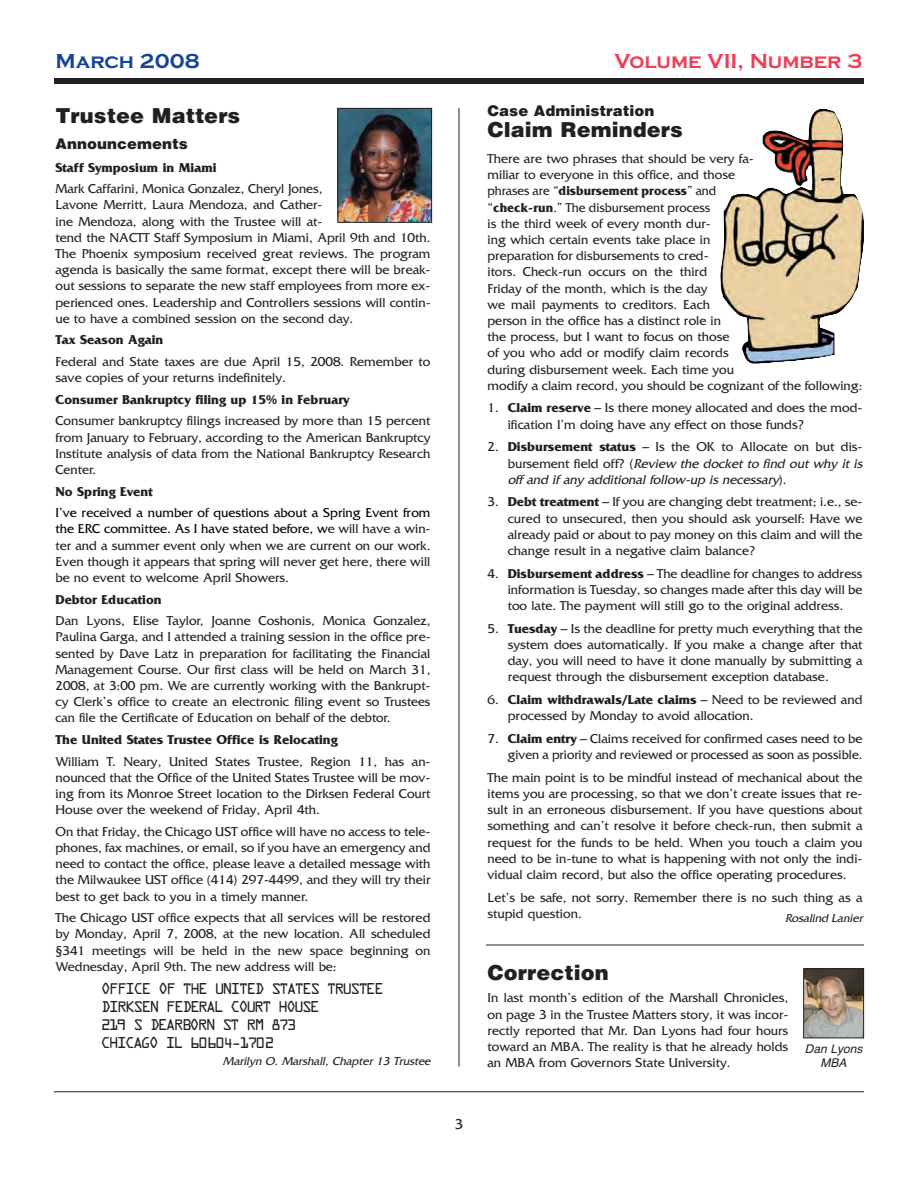
<style>
.page{position:relative;width:918px;height:1188px;background:#fff}
.page>*{position:absolute;margin:0;border:0;box-sizing:border-box;transform-origin:0 0}
.t1{font:900 21px "Helvetica";color:#231f20}
.t2{font:700 21px "Copperplate Gothic";color:#ee3d56}
.t3{font:700 21px "Copperplate Gothic";color:#154398}
.t4{font:900 15px "Helvetica";color:#231f20}
.t5{font:15px "Friz Quadrata";color:#231f20}
.t6{font:13.5px/16.2px "Friz Quadrata";color:#231f20;text-align:justify}
.t7{font:700 13.5px "Friz Quadrata";color:#231f20}
.t8{font:italic 13.5px/16.2px "Friz Quadrata";color:#231f20}
.t9{font:13.5px/18px "Ocr A Regular";color:#231f20}
.t10{font:italic 12px "Friz Quadrata";color:#231f20}
.t11{font:italic 12px/14.4px "Helvetica";color:#231f20;text-align:center}
.s1{color:#000}
.s2{font-weight:700}
.s3{font-style:normal}
.s4{font-weight:700;font-style:normal}
</style>
<div class="page">
<div style="left:54px;top:78px;width:810px;height:6px;background:#231f20"></div>
<hr style="left:54px;top:1092px;width:810px;height:1px;background:#231f20">
<hr style="left:459px;top:108px;width:1px;height:958px;background:#231f20">
<img style="left:340px;top:110px;width:90px;height:111px">
<div style="left:338px;top:108px;width:94px;height:115px;border:1px solid #231f20"></div>
<hr style="left:486px;top:945px;width:378px;height:1px;background:#231f20">
<img style="left:720px;top:109px;width:144px;height:255px">
<img style="left:805px;top:970px;width:57px;height:66px">
<div style="left:803px;top:968px;width:61px;height:70px;border:1px solid #231f20"></div>
<h1 class="t3" style="left:56px;top:48px;width:146px">March 2008</h1>
<h1 class="t2" style="left:615px;top:48px;width:249px">Volume VII, Number 3</h1>
<h1 class="t1" style="left:56px;top:103px;width:186px">Trustee Matters</h1>
<p class="t4" style="left:56px;top:135px;width:134px">Announcements</p>
<p class="t7" style="left:56px;top:159px;width:163px">Staff Symposium in Miami</p>
<p class="t6" style="left:56px;top:180px;width:377px;text-align:left">Mark Caffarini, Monica Gonzalez, Cheryl Jones,<br>Lavone Merritt, Laura Mendoza, and Cather-<br>ine Mendoza, along with the Trustee will at-<br>tend the NACTT Staff Symposium in Miami, April 9th and 10th.<br>The Phoenix symposium received great reviews. The program agenda is basically the same format, except there will be break&shy;out sessions to separate the new staff employees from more ex&shy;perienced ones. Leadership and Controllers sessions will contin&shy;ue to have a combined session on the second day.</p>
<p class="t7" style="left:56px;top:332px;width:109px">Tax Season Again</p>
<p class="t6" style="left:56px;top:353px;width:377px">Federal and State taxes are due April 15, 2008. Remember to save copies of your returns indefinitely.</p>
<p class="t7" style="left:56px;top:391px;width:296px">Consumer Bankruptcy filing up 15% in February</p>
<p class="t6" style="left:56px;top:413px;width:377px">Consumer bankruptcy filings increased by more than 15 percent from January to February, according to the American Bankruptcy Institute analysis of data from the National Bankruptcy Research Center.</p>
<p class="t7" style="left:56px;top:483px;width:99px">No Spring Event</p>
<p class="t6" style="left:56px;top:504px;width:377px"><span class="s1">I’ve received a number of questions about a Spring Event from the ERC committee. As I have stated before, w</span>e will have a win&shy;ter and a summer event only when we are current on our work.<br>Even though it appears that spring will never get here, there will be no event to welcome April Showers.</p>
<p class="t7" style="left:56px;top:591px;width:108px">Debtor Education</p>
<p class="t6" style="left:56px;top:612px;width:377px">Dan Lyons, Elise Taylor, Joanne Coshonis, Monica Gonzalez, Paulina Garga, and I attended a training session in the office pre&shy;sented by Dave Latz in preparation for facilitating the Financial Management Course. Our first class will be held on March 31, 2008, at 3:00 pm. We are currently working with the Bankrupt&shy;cy Clerk’s office to create an electronic filing event so Trustees can file the Certificate of Education on behalf of the debtor.</p>
<p class="t7" style="left:56px;top:731px;width:284px">The United States Trustee Office is Relocating</p>
<p class="t6" style="left:56px;top:753px;width:377px">William T. Neary, United States Trustee, Region 11, has an&shy;nounced that the Office of the United States Trustee will be mov&shy;ing from its Monroe Street location to the Dirksen Federal Court House over the weekend of Friday, April 4th.</p>
<p class="t6" style="left:56px;top:823px;width:377px">On that Friday, the Chicago UST office will have no access to tele&shy;phones, fax machines, or email, so if you have an emergency and need to contact the office, please leave a detailed message with the Milwaukee UST office (414) 297-4499, and they will try their best to get back to you in a timely manner.</p>
<p class="t6" style="left:56px;top:909px;width:377px">The Chicago UST office expects that all services will be restored by Monday, April 7, 2008, at the new location. All scheduled §341 meetings will be held in the new space beginning on Wednesday, April 9th. The new address will be:</p>
<p class="t9" style="left:102px;top:980px;width:283px">OFFICE OF THE UNITED STATES TRUSTEE<br>DIRKSEN FEDERAL COURT HOUSE<br>219 S DEARBORN ST RM 873<br>CHICAGO IL 60604-1702</p>
<p class="t10" style="left:223px;top:1054px;width:211px">Marilyn O. Marshall, Chapter 13 Trustee</p>
<p class="t5" style="left:455px;top:1115px;width:10px">3</p>
<p class="t4" style="left:488px;top:102px;width:169px">Case Administration</p>
<h1 class="t1" style="left:488px;top:118px;width:197px">Claim Reminders</h1>
<p class="t6" style="left:488px;top:150px;width:377px;text-align:left">There are two phrases that should be very fa-<br>miliar to everyone in this office, and those<br>phrases are “<span class="s2">disbursement process</span>” and<br>“<span class="s2">check-run</span>.” The disbursement process<br>is the third week of every month dur-<br>ing which certain events take place in<br>preparation for disbursements to cred-<br>itors. Check-run occurs on the third<br>Friday of the month, which is the day<br>we mail payments to creditors. Each<br>person in the office has a distinct role in<br>the process, but I want to focus on those<br>of you who add or modify claim records<br>during disbursement week. Each time you<br>modify a claim record, you should be cognizant of the following:</p>
<p class="t6" style="left:508px;top:400px;width:356px;text-indent:-20px">1. <span class="s2">Claim reserve</span> – Is there money allocated and does the mod&shy;ification I’m doing have any effect on those funds?</p>
<p class="t8" style="left:508px;top:439px;width:358px;text-indent:-20px"><span class="s3">2.</span> <span class="s4">Disbursement status</span> <span class="s3">– Is the OK to Allocate on but dis&shy;bursement field off? (</span>Review the docket to find out why it is off and if any additional follow-up is necessary<span class="s3">).</span></p>
<p class="t6" style="left:508px;top:494px;width:356px;text-indent:-20px">3. <span class="s2">Debt treatment</span> – If you are changing debt treatment; i.e., se&shy;cured to unsecured, then you should ask yourself: Have we already paid or about to pay money on this claim and will the change result in a negative claim balance?</p>
<p class="t6" style="left:508px;top:565px;width:356px;text-indent:-20px">4. <span class="s2">Disbursement address</span> – The deadline for changes to address information is Tuesday, so changes made after this day will be too late. The payment will still go to the original address.</p>
<p class="t6" style="left:508px;top:620px;width:356px;text-indent:-20px">5. <span class="s2">Tuesday</span> – Is the deadline for pretty much everything that the system does automatically. If you make a change after that day, you will need to have it done manually by submitting a request through the disbursement exception database.</p>
<p class="t6" style="left:508px;top:691px;width:356px;text-indent:-20px">6. <span class="s2">Claim withdrawals/Late claims</span> – Need to be reviewed and processed by Monday to avoid allocation.</p>
<p class="t6" style="left:488px;top:730px;width:377px;text-align:right">7. <span class="s2">Claim entry</span> – Claims received for confirmed cases need to be given a priority and reviewed or processed as soon as possible.</p>
<p class="t6" style="left:488px;top:769px;width:377px">The main point is to be mindful instead of mechanical about the items you are processing, so that we don’t create issues that re&shy;sult in an erroneous disbursement. If you have questions about something and can’t resolve it before check-run, then submit a request for the funds to be held. When you touch a claim you need to be in-tune to what is happening with not only the indi&shy;vidual claim record, but also the office operating procedures.</p>
<p class="t6" style="left:488px;top:889px;width:376px">Let’s be safe, not sorry. Remember there is no such thing as a stupid question.</p>
<p class="t10" style="left:785px;top:911px;width:81px">Rosalind Lanier</p>
<h1 class="t1" style="left:488px;top:960px;width:123px">Correction</h1>
<p class="t6" style="left:488px;top:990px;width:302px">In last month’s edition of the Marshall Chronicles, on page 3 in the Trustee Matters story, it was incor&shy;rectly reported that Mr. Dan Lyons had four hours toward an MBA. The reality is that he already holds an MBA from Governors State University.</p>
<p class="t11" style="left:805px;top:1041px;width:63px">DanLyons<br>MBA</p>
</div>
